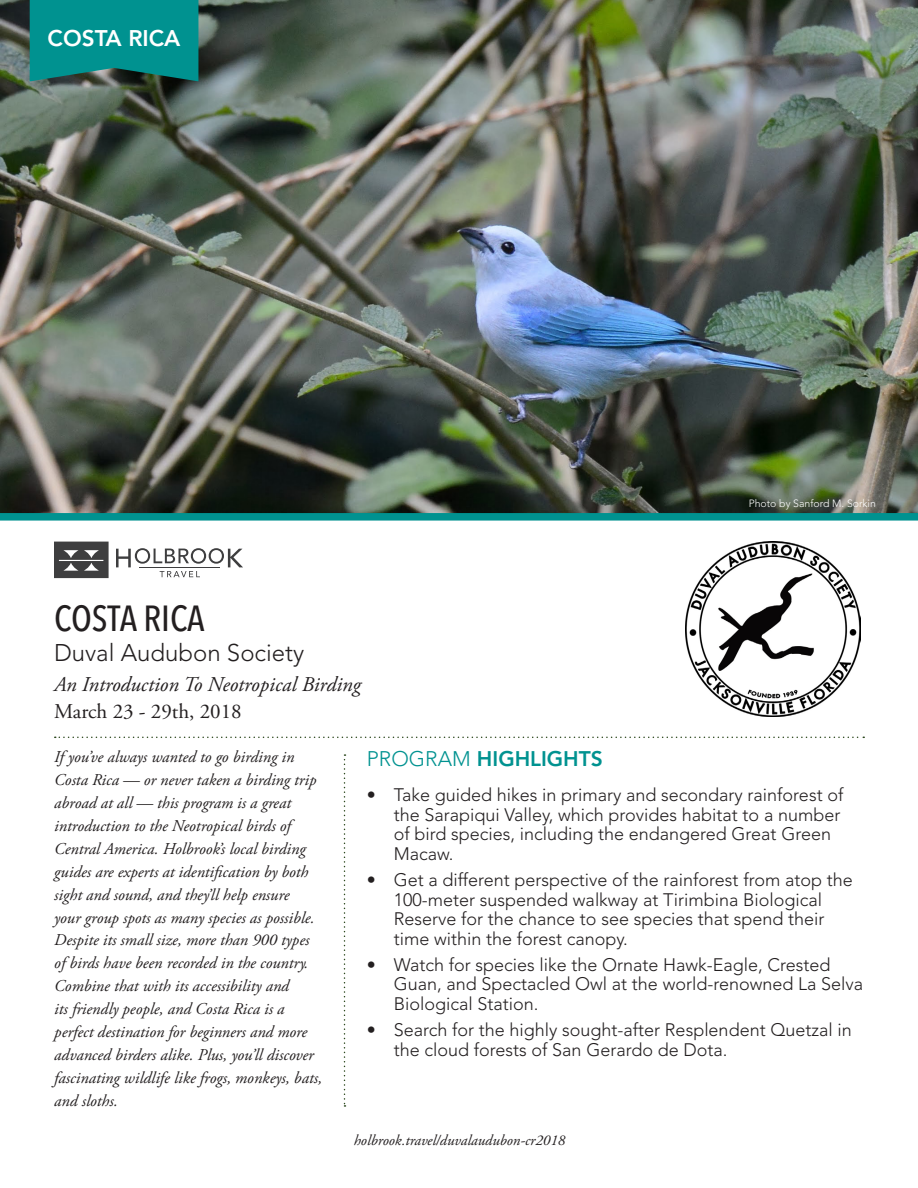
<style>
.page{position:relative;width:918px;height:1188px;background:#fff}
.page>*{position:absolute;margin:0;border:0;box-sizing:border-box;transform-origin:0 0}
.t1{font:500 condensed 36px "Avenir Next LT Pro";letter-spacing:-.005em;color:#231f20}
.t2{font:300 24px "Avenir LT Std";color:#231f20}
.Continent_region{font:800 22.5px "Avenir LT Std";color:#fff}
.t3{font:italic 21px "Adobe Garamond Pro";color:#231f20}
.t4{font:21px "Adobe Garamond Pro";color:#231f20}
.Headers{font:800 21px "Avenir LT Std";color:#009290}
.t5{font:300 18px/19.5px "Avenir LT Std";color:#231f20}
.Overview_body{font:italic 16.5px/23px "Adobe Garamond Pro";color:#231f20}
.t6{font:italic 15px "Adobe Garamond Pro";color:#231f20}
.Photo_credit{font:300 10.5px "Avenir LT Std";color:#fff}
.s1{font-weight:300}
</style>
<div class="page">
<img style="left:0;top:0;width:918px;height:521px">
<svg style="left:344px;top:754px;width:2px;height:353px"></svg>
<svg style="left:55px;top:737px;width:809px;height:1px"></svg>
<svg style="left:30px;top:0;width:168px;height:81px;background:#048b88"></svg>
<svg style="left:54px;top:542px;width:55px;height:36px;background:#575758"></svg>
<svg style="left:116px;top:548px;width:127px;height:29px"></svg>
<hr style="left:139px;top:567px;width:81px;height:1px;background:#3e3e3f">
<img style="left:686px;top:542px;width:175px;height:174px">
<p class="Continent_region" style="left:48px;top:25px;width:134px">COSTA RICA</p>
<p class="t1" style="left:54px;top:597px;width:152px">COSTA RICA</p>
<p class="t2" style="left:54px;top:639px;width:252px">Duval Audubon Society</p>
<p class="t3" style="left:54px;top:672px;width:308px">An Introduction To Neotropical Birding</p>
<p class="t4" style="left:54px;top:699px;width:189px">March 23 - 29th, 2018</p>
<p class="Photo_credit" style="left:749px;top:497px;width:129px">Photo by Sanford M. Sorkin</p>
<p class="Overview_body" style="left:54px;top:746px;width:269px">If you’ve always wanted to go birding in Costa Rica — or never taken a birding trip abroad at all — this program is a great introduction to the Neotropical birds of Central America. Holbrook’s local birding guides are experts at identification by both sight and sound, and they’ll help ensure<br>your group spots as many species as possible.<br>Despite its small size, more than 900 types of birds have been recorded in the country.<br>Combine that with its accessibility and<br>its friendly people, and Costa Rica is a perfect destination for beginners and more advanced birders alike. Plus, you’ll discover fascinating wildlife like frogs, monkeys, bats, and sloths.</p>
<p class="Headers" style="left:367px;top:746px;width:238px"><span class="s1">PROGRAM</span> HIGHLIGHTS</p>
<p class="t5" style="left:394px;top:786px;width:451px;text-indent:-27px">• Take guided hikes in primary and secondary rainforest of the Sarapiqui Valley, which provides habitat to a number of bird species, including the endangered Great Green Macaw.</p>
<p class="t5" style="left:394px;top:870px;width:460px;text-indent:-27px">• Get a different perspective of the rainforest from atop the 100-meter suspended walkway at Tirimbina Biological Reserve for the chance to see species that spend their time within the forest canopy.</p>
<p class="t5" style="left:394px;top:955px;width:471px;text-indent:-27px">• Watch for species like the Ornate Hawk-Eagle, Crested<br>Guan, and Spectacled Owl at the world-renowned La Selva<br>Biological Station.</p>
<p class="t5" style="left:394px;top:1020px;width:459px;text-indent:-27px">• Search for the highly sought-after Resplendent Quetzal in the cloud forests of San Gerardo de Dota.</p>
<p class="t6" style="left:354px;top:1131px;width:213px">holbrook.travel/duvalaudubon-cr2018</p>
</div>
